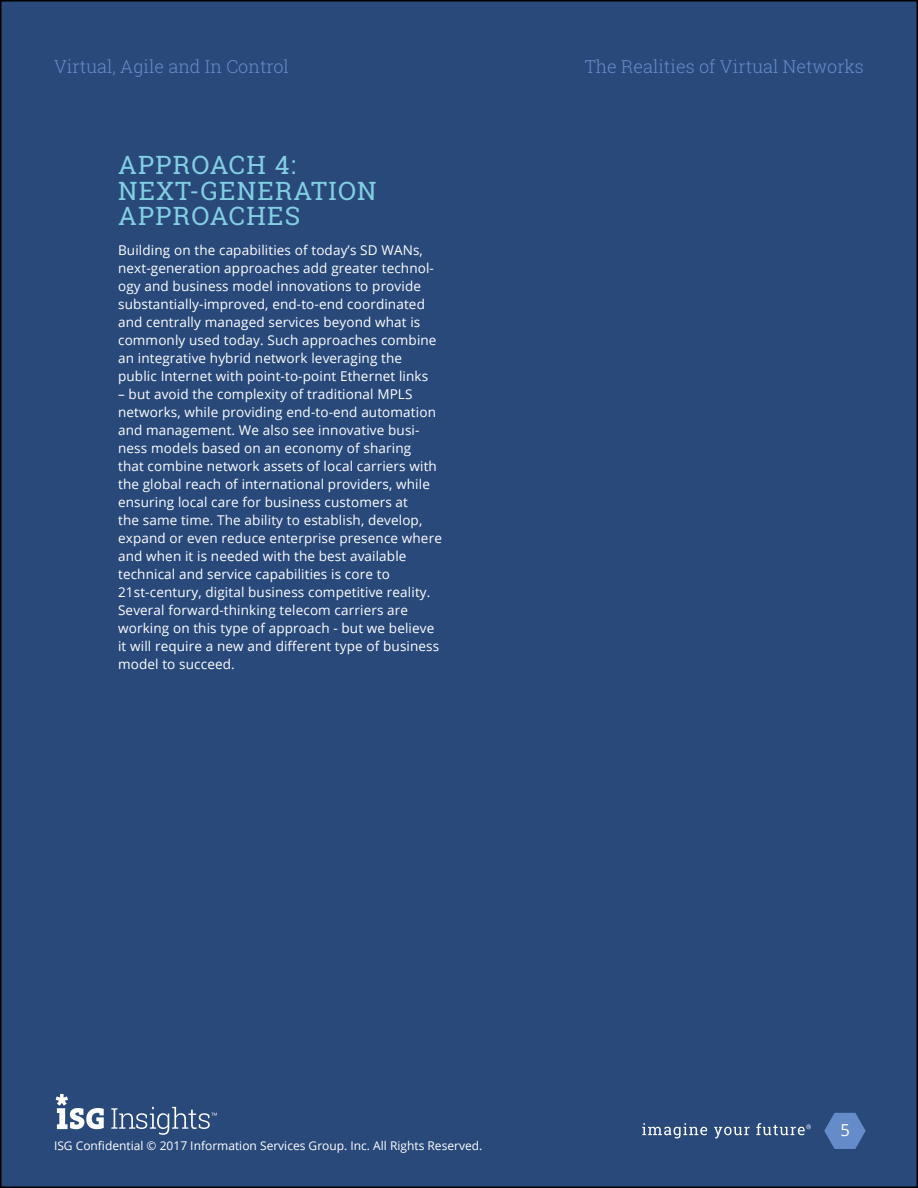
<style>
.page{position:relative;width:918px;height:1188px;background:#fff}
.page>*{position:absolute;margin:0;border:0;box-sizing:border-box;transform-origin:0 0}
.t1{font:25.5px/25.5px "Roboto Slab";letter-spacing:.05em;color:#82cfe3}
.t2{font:300 18px "Roboto Slab";color:#658cc9}
.t3{font:16.5px "Open Sans";color:#fff}
.t4{font:13.5px/18px "Open Sans";letter-spacing:.01em;color:#fff}
.t5{font:12px "Open Sans";color:#fff}
</style>
<div class="page">
<div style="left:1px;top:1px;width:916px;height:1186px;background:#29497b"></div>
<svg style="left:111px;top:1107px;width:106px;height:28px"></svg>
<svg style="left:56px;top:1094px;width:48px;height:35px"></svg>
<svg style="left:642px;top:1123px;width:65px;height:15px"></svg>
<svg style="left:714px;top:1127px;width:36px;height:11px"></svg>
<svg style="left:756px;top:1123px;width:55px;height:12px"></svg>
<svg style="left:824px;top:1113px;width:42px;height:36px"></svg>
<h2 class="t2" style="left:54px;top:54px;width:236px">Virtual, Agile and In Control</h2>
<h2 class="t2" style="left:585px;top:54px;width:281px">The Realities of Virtual Networks</h2>
<h1 class="t1" style="left:118px;top:151px;width:260px">APPROACH 4:<br>NEXT-GENERATION<br>APPROACHES</h1>
<p class="t4" style="left:118px;top:241px;width:320px">Building on the capabilities of today’s SD WANs, next-generation approaches add greater technol&shy;ogy and business model innovations to provide substantially-improved, end-to-end coordinated and centrally managed services beyond what is commonly used today. Such approaches combine an integrative hybrid network leveraging the public Internet with point-to-point Ethernet links</p>
<p class="t4" style="left:118px;top:385px;width:325px">– but avoid the complexity of traditional MPLS networks, while providing end-to-end automation and management. We also see innovative busi&shy;ness models based on an economy of sharing<br>that combine network assets of local carriers with the global reach of international providers, while ensuring local care for business customers at<br>the same time. The ability to establish, develop, expand or even reduce enterprise presence where and when it is needed with the best available technical and service capabilities is core to 21st-century, digital business competitive reality.<br>Several forward-thinking telecom carriers are working on this type of approach - but we believe it will require a new and different type of business model to succeed.</p>
<p class="t5" style="left:54px;top:1137px;width:430px">ISG Confidential © 2017 Information Services Group. Inc. All Rights Reserved.</p>
<p class="t3" style="left:840px;top:1118px;width:11px">5</p>
</div>
